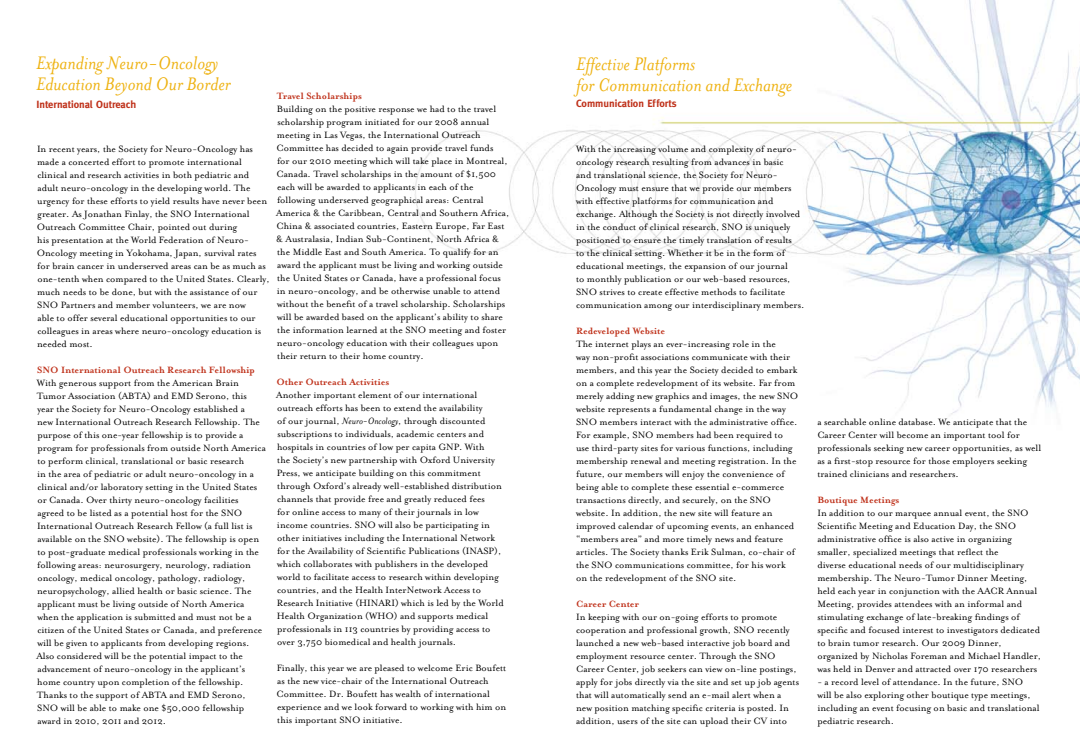
<style>
.page{position:relative;width:1080px;height:756px;background:#fff}
.page>*{position:absolute;margin:0;border:0;box-sizing:border-box;transform-origin:0 0}
.t1{font:italic 20.9px/20.9px "Mrs Eaves";color:#eeb211}
.t2{font:10.5px/13px "Mrs Eaves Roman";color:#000}
.t3{font:700 10.5px "Mrs Eaves";color:#bf311a}
.t4{font:700 10.5px "Meta";color:#bf311a}
.s1{font-family:"Mrs Eaves";font-style:italic}
</style>
<div class="page">
<img style="left:414px;top:0;width:666px;height:415px">
<h1 class="t1" style="left:36px;top:52px;width:196px">Expanding Neuro-Oncology<br>Education Beyond Our Border</h1>
<p class="t3" style="left:277px;top:90px;width:87px">Travel Scholarships</p>
<p class="t2" style="left:276px;top:103px;width:235px">Building on the positive response we had to the travel scholarship program initiated for our 2008 annual meeting in Las Vegas, the International Outreach Committee has decided to again provide travel funds<br>for our 2010 meeting which will take place in Montreal, Canada. Travel scholarships in the amount of $1,500 each will be awarded to applicants in each of the following underserved geographical areas: Central America &amp; the Caribbean, Central and Southern Africa, China &amp; associated countries, Eastern Europe, Far East &amp; Australasia, Indian Sub-Continent, North Africa &amp; the Middle East and South America. To qualify for an award the applicant must be living and working outside the United States or Canada, have a professional focus in neuro-oncology, and be otherwise unable to attend without the benefit of a travel scholarship. Scholarships will be awarded based on the applicant’s ability to share the information learned at the SNO meeting and foster neuro-oncology education with their colleagues upon their return to their home country.</p>
<p class="t3" style="left:277px;top:376px;width:114px">Other Outreach Activities</p>
<p class="t2" style="left:276px;top:389px;width:229px">Another important element of our international outreach efforts has been to extend the availability<br>of our journal, <span class="s1">Neuro-Oncology</span>, through discounted subscriptions to individuals, academic centers and hospitals in countries of low per capita GNP. With<br>the Society’s new partnership with Oxford University Press, we anticipate building on this commitment through Oxford’s already well-established distribution channels that provide free and greatly reduced fees<br>for online access to many of their journals in low income countries. SNO will also be participating in other initiatives including the International Network for the Availability of Scientific Publications (INASP), which collaborates with publishers in the developed world to facilitate access to research within developing countries, and the Health InterNetwork Access to Research Initiative (HINARI) which is led by the World Health Organization (WHO) and supports medical professionals in 113 countries by providing access to over 3,750 biomedical and health journals.</p>
<p class="t2" style="left:277px;top:662px;width:231px">Finally, this year we are pleased to welcome Eric Boufett as the new vice-chair of the International Outreach Committee. Dr. Boufett has wealth of international experience and we look forward to working with him on this important SNO initiative.</p>
<p class="t4" style="left:37px;top:98px;width:101px">International Outreach</p>
<p class="t2" style="left:37px;top:142px;width:235px">In recent years, the Society for Neuro-Oncology has made a concerted effort to promote international clinical and research activities in both pediatric and adult neuro-oncology in the developing world. The urgency for these efforts to yield results have never been greater. As Jonathan Finlay, the SNO International Outreach Committee Chair, pointed out during<br>his presentation at the World Federation of Neuro-Oncology meeting in Yokohama, Japan, survival rates for brain cancer in underserved areas can be as much as one-tenth when compared to the United States. Clearly, much needs to be done, but with the assistance of our SNO Partners and member volunteers, we are now<br>able to offer several educational opportunities to our colleagues in areas where neuro-oncology education is needed most.</p>
<p class="t3" style="left:37px;top:363px;width:219px">SNO International Outreach Research Fellowship</p>
<p class="t2" style="left:36px;top:376px;width:231px">With generous support from the American Brain Tumor Association (ABTA) and EMD Serono, this<br>year the Society for Neuro-Oncology established a<br>new International Outreach Research Fellowship. The purpose of this one-year fellowship is to provide a program for professionals from outside North America to perform clinical, translational or basic research<br>in the area of pediatric or adult neuro-oncology in a clinical and/or laboratory setting in the United States or Canada. Over thirty neuro-oncology facilities agreed to be listed as a potential host for the SNO International Outreach Research Fellow (a full list is available on the SNO website). The fellowship is open to post-graduate medical professionals working in the following areas: neurosurgery, neurology, radiation oncology, medical oncology, pathology, radiology, neuropsychology, allied health or basic science. The applicant must be living outside of North America when the application is submitted and must not be a citizen of the United States or Canada, and preference will be given to applicants from developing regions.<br>Also considered will be the potential impact to the advancement of neuro-oncology in the applicant’s home country upon completion of the fellowship.<br>Thanks to the support of ABTA and EMD Serono, SNO will be able to make one $50,000 fellowship award in 2010, 2011 and 2012.</p>
<h1 class="t1" style="left:576px;top:53px;width:218px">Effective Platforms<br>for Communication and Exchange</h1>
<p class="t4" style="left:576px;top:97px;width:102px">Communication Efforts</p>
<p class="t2" style="left:576px;top:142px;width:230px">With the increasing volume and complexity of neuro&shy;oncology research resulting from advances in basic<br>and translational science, the Society for Neuro-Oncology must ensure that we provide our members with effective platforms for communication and exchange. Although the Society is not directly involved in the conduct of clinical research, SNO is uniquely positioned to ensure the timely translation of results<br>to the clinical setting. Whether it be in the form of educational meetings, the expansion of our journal<br>to monthly publication or our web-based resources, SNO strives to create effective methods to facilitate communication among our interdisciplinary members.</p>
<p class="t3" style="left:576px;top:324px;width:90px">Redeveloped Website</p>
<p class="t2" style="left:576px;top:337px;width:224px">The internet plays an ever-increasing role in the<br>way non-profit associations communicate with their members, and this year the Society decided to embark on a complete redevelopment of its website. Far from merely adding new graphics and images, the new SNO website represents a fundamental change in the way SNO members interact with the administrative office.<br>For example, SNO members had been required to use third-party sites for various functions, including membership renewal and meeting registration. In the future, our members will enjoy the convenience of being able to complete these essential e-commerce transactions directly, and securely, on the SNO website. In addition, the new site will feature an improved calendar of upcoming events, an enhanced “members area” and more timely news and feature articles. The Society thanks Erik Sulman, co-chair of the SNO communications committee, for his work on the redevelopment of the SNO site.</p>
<p class="t3" style="left:576px;top:597px;width:64px">Career Center</p>
<p class="t2" style="left:576px;top:610px;width:225px">In keeping with our on-going efforts to promote cooperation and professional growth, SNO recently launched a new web-based interactive job board and employment resource center. Through the SNO Career Center, job seekers can view on-line postings, apply for jobs directly via the site and set up job agents that will automatically send an e-mail alert when a new position matching specific criteria is posted. In addition, users of the site can upload their CV into</p>
<p class="t2" style="left:817px;top:415px;width:225px">a searchable online database. We anticipate that the Career Center will become an important tool for professionals seeking new career opportunities, as well as a first-stop resource for those employers seeking trained clinicians and researchers.</p>
<p class="t3" style="left:817px;top:493px;width:83px">Boutique Meetings</p>
<p class="t2" style="left:817px;top:506px;width:225px">In addition to our marquee annual event, the SNO Scientific Meeting and Education Day, the SNO administrative office is also active in organizing smaller, specialized meetings that reflect the<br>diverse educational needs of our multidisciplinary membership. The Neuro-Tumor Dinner Meeting, held each year in conjunction with the AACR Annual Meeting, provides attendees with an informal and stimulating exchange of late-breaking findings of specific and focused interest to investigators dedicated to brain tumor research. Our 2009 Dinner, organized by Nicholas Foreman and Michael Handler, was held in Denver and attracted over 170 researchers</p>
<p class="t2" style="left:817px;top:675px;width:224px">- a record level of attendance. In the future, SNO will be also exploring other boutique type meetings, including an event focusing on basic and translational pediatric research.</p>
</div>
